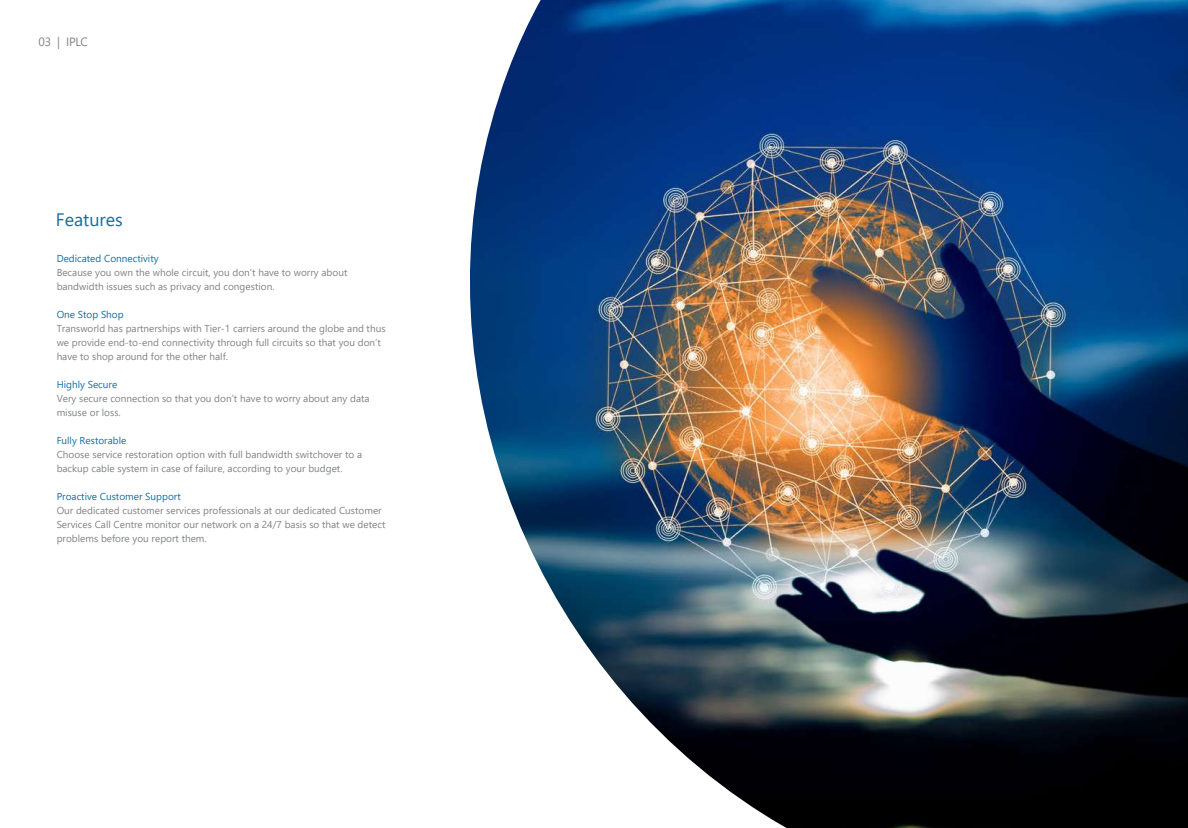
<style>
.page{position:relative;width:1188px;height:828px;background:#fff}
.page>*{position:absolute;margin:0;border:0;box-sizing:border-box;transform-origin:0 0}
.t1{font:18px "Segoe UI";color:#0c70a5}
.t2{font:12px "Segoe UI";letter-spacing:-.015em;color:#808285}
.t3{font:10px/14px "Segoe UI";color:#808285}
.t4{font:10px "Segoe UI";color:#0c70a5}
</style>
<div class="page">
<img style="left:470px;top:0;width:718px;height:828px">
<p class="t2" style="left:38px;top:30px;width:51px">03 | IPLC</p>
<h1 class="t1" style="left:56px;top:203px;width:68px">Features</h1>
<p class="t4" style="left:57px;top:249px;width:103px">Dedicated Connectivity</p>
<p class="t3" style="left:57px;top:264px;width:292px">Because you own the whole circuit, you don’t have to worry about bandwidth issues such as privacy and congestion.</p>
<p class="t4" style="left:57px;top:305px;width:69px">One Stop Shop</p>
<p class="t3" style="left:57px;top:320px;width:330px">Transworld has partnerships with Tier-1 carriers around the globe and thus we provide end-to-end connectivity through full circuits so that you don’t have to shop around for the other half.</p>
<p class="t4" style="left:57px;top:375px;width:62px">Highly Secure</p>
<p class="t3" style="left:57px;top:390px;width:315px">Very secure connection so that you don’t have to worry about any data misuse or loss.</p>
<p class="t4" style="left:57px;top:431px;width:71px">Fully Restorable</p>
<p class="t3" style="left:57px;top:446px;width:307px">Choose service restoration option with full bandwidth switchover to a backup cable system in case of failure, according to your budget.</p>
<p class="t4" style="left:57px;top:487px;width:126px">Proactive Customer Support</p>
<p class="t3" style="left:57px;top:502px;width:330px">Our dedicated customer services professionals at our dedicated Customer<br>Services Call Centre monitor our network on a 24/7 basis so that we detect problems before you report them.</p>
</div>
